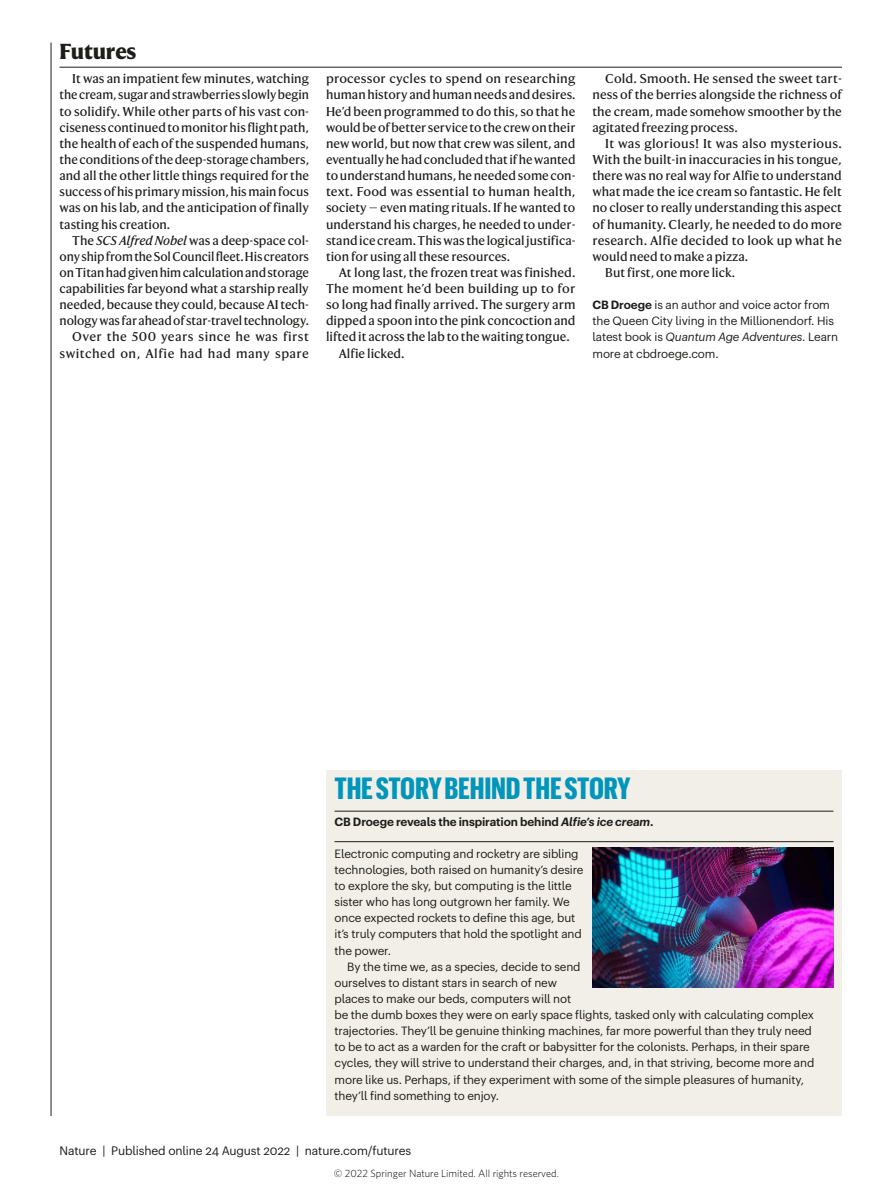
<style>
.page{position:relative;width:893px;height:1187px;background:#fff}
.page>*{position:absolute;margin:0;border:0;box-sizing:border-box;transform-origin:0 0}
.t1{font:700 30px "Graphik X Cond";letter-spacing:-.005em;color:#0095bb}
.t2{font:800 21px "Harding";letter-spacing:-.01em;color:#1d1d1b}
.t3{font:12.3px/16.2px "Harding Text";color:#1d1d1b;text-align:justify}
.t4{font:12.3px "Harding Text";letter-spacing:.02em;color:#1d1d1b}
.t5{font:12px "Graphik Naturel";letter-spacing:-.01em;color:#1d1d1b}
.t6{font:11.7px/16px "Graphik Naturel";letter-spacing:-.01em;color:#1d1d1b}
.t7{font:600 11.7px "Graphik Naturel";letter-spacing:-.01em;color:#1d1d1b}
.t8{font:300 10.5px "Whitney";color:#000}
.s1{font-style:italic}
.s2{font-weight:600}
</style>
<div class="page">
<div style="left:326px;top:770px;width:516px;height:345px;background:#f1efe7"></div>
<hr style="left:334px;top:810px;width:499px;height:1px;background:#1d1d1b">
<hr style="left:334px;top:841px;width:499px;height:1px;background:#1d1d1b">
<img style="left:592px;top:847px;width:241px;height:140px">
<hr style="left:51px;top:43px;width:1px;height:1072px;background:#1d1d1b">
<hr style="left:60px;top:67px;width:782px;height:1px;background:#1d1d1b">
<h2 class="t2" style="left:60px;top:39px;width:78px">Futures</h2>
<p class="t3" style="left:60px;top:71px;width:251px;text-indent:13px">It was an impatient few minutes, watching the cream, sugar and strawberries slowly begin to solidify. While other parts of his vast con&shy;ciseness continued to monitor his flight path, the health of each of the suspended humans, the conditions of the deep-storage chambers, and all the other little things required for the success of his primary mission, his main focus was on his lab, and the anticipation of finally tasting his creation.</p>
<p class="t3" style="left:60px;top:232px;width:251px;text-align:right">The <span class="s1">SCS Alfred Nobel</span> was a deep-space col&shy;ony ship from the Sol Council fleet. His creators on Titan had given him calculation and storage capabilities far beyond what a starship really needed, because they could, because AI tech&shy;nology was far ahead of star-travel technology.<br>Over the 500 years since he was first switched on, Alfie had had many spare</p>
<p class="t3" style="left:326px;top:71px;width:251px">processor cycles to spend on researching human history and human needs and desires.<br>He’d been programmed to do this, so that he would be of better service to the crew on their new world, but now that crew was silent, and eventually he had concluded that if he wanted to understand humans, he needed some con&shy;text. Food was essential to human health, society — even mating rituals. If he wanted to understand his charges, he needed to under&shy;stand ice cream. This was the logical justifica&shy;tion for using all these resources.</p>
<p class="t3" style="left:339px;top:264px;width:238px">At long last, the frozen treat was finished.</p>
<p class="t3" style="left:326px;top:281px;width:251px">The moment he’d been building up to for</p>
<p class="t3" style="left:326px;top:297px;width:251px">so long had finally arrived. The surgery arm</p>
<p class="t3" style="left:326px;top:313px;width:251px">dipped a spoon into the pink concoction and</p>
<p class="t3" style="left:326px;top:329px;width:245px">lifted it across the lab to the waiting tongue.</p>
<p class="t3" style="left:339px;top:345px;width:67px">Alfie licked.</p>
<p class="t3" style="left:592px;top:71px;width:251px;text-indent:13px">Cold. Smooth. He sensed the sweet tart&shy;ness of the berries alongside the richness of the cream, made somehow smoother by the agitated freezing process.</p>
<p class="t4" style="left:605px;top:136px;width:238px">It was glorious! It was also mysterious.</p>
<p class="t3" style="left:592px;top:152px;width:251px">With the built-in inaccuracies in his tongue,</p>
<p class="t3" style="left:592px;top:168px;width:251px">there was no real way for Alfie to understand</p>
<p class="t3" style="left:592px;top:184px;width:251px">what made the ice cream so fantastic. He felt</p>
<p class="t3" style="left:592px;top:200px;width:251px">no closer to really understanding this aspect</p>
<p class="t3" style="left:592px;top:216px;width:251px">of humanity. Clearly, he needed to do more</p>
<p class="t3" style="left:592px;top:232px;width:251px">research. Alfie decided to look up what he</p>
<p class="t3" style="left:592px;top:248px;width:157px">would need to make a pizza.</p>
<p class="t3" style="left:605px;top:264px;width:131px">But first, one more lick.</p>
<p class="t6" style="left:592px;top:296px;width:247px"><span class="s2">CB Droege</span> is an author and voice actor from the Queen City living in the Millionendorf. His latest book is <span class="s1">Quantum Age Adventures</span>. Learn more at cbdroege.com.</p>
<h1 class="t1" style="left:335px;top:766px;width:298px">THE STORY BEHIND THE STORY</h1>
<p class="t7" style="left:334px;top:812px;width:321px">CB Droege reveals the inspiration behind <span class="s1">Alfie’s ice cream</span>.</p>
<p class="t6" style="left:334px;top:844px;width:250px">Electronic computing and rocketry are sibling technologies, both raised on humanity’s desire to explore the sky, but computing is the little sister who has long outgrown her family. We once expected rockets to define this age, but it’s truly computers that hold the spotlight and the power.</p>
<p class="t6" style="left:334px;top:957px;width:481px;text-indent:13px">By the time we, as a species, decide to send<br>ourselves to distant stars in search of new<br>places to make our beds, computers will not<br>be the dumb boxes they were on early space flights, tasked only with calculating complex trajectories. They’ll be genuine thinking machines, far more powerful than they truly need to be to act as a warden for the craft or babysitter for the colonists. Perhaps, in their spare cycles, they will strive to understand their charges, and, in that striving, become more and more like us. Perhaps, if they experiment with some of the simple pleasures of humanity, they’ll find something to enjoy.</p>
<p class="t5" style="left:60px;top:1141px;width:353px">Nature | Published online 24 August 2022 | nature.com/futures</p>
<p class="t8" style="left:334px;top:1166px;width:226px">© 2022 Springer Nature Limited. All rights reserved.</p>
</div>
